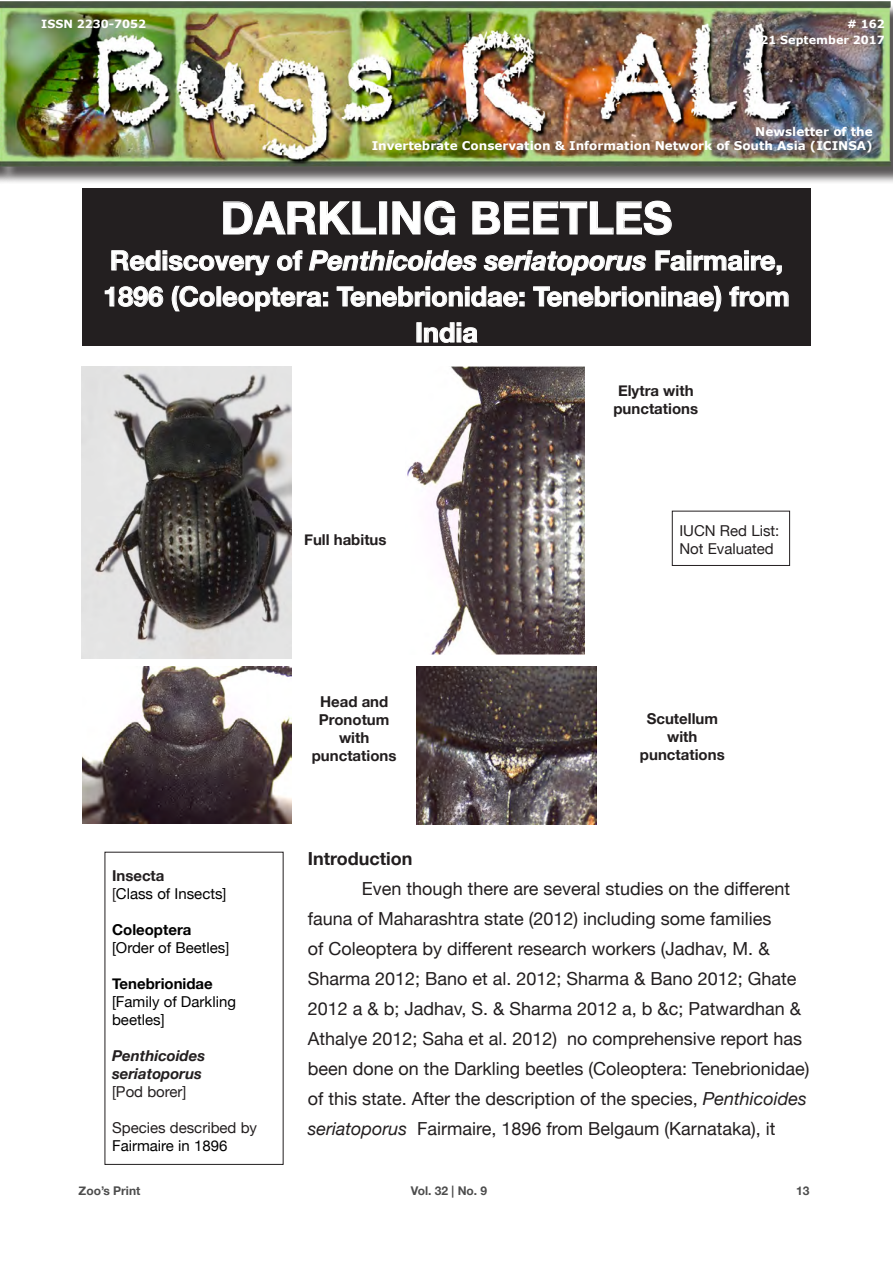
<style>
.page{position:relative;width:893px;height:1263px;background:#fff}
.page>*{position:absolute;margin:0;border:0;box-sizing:border-box;transform-origin:0 0}
.t1{font:700 45px "Helvetica Neue";color:#fff}
.t2{font:700 27px/36px "Helvetica Neue";color:#fff;text-align:center}
.t3{font:18px/30px "Helvetica Neue";color:#221e1f}
.t4{font:700 18px "Helvetica Neue";color:#221e1f}
.t5{font:700 15px/18px "Helvetica Neue";color:#221e1f;text-align:center}
.t6{font:15px/18px "Helvetica Neue";color:#231f20}
.t7{font:15px/18px "Helvetica Neue";color:#000}
.t8{font:italic 700 15px/18px "Helvetica Neue";color:#231f20}
.t9{font:700 15px "Helvetica Neue";color:#000}
.t10{font:700 15px "Helvetica Neue";color:#231f20}
.t11{font:700 12px "Verdana";color:#fff}
.t12{font:700 12px "Helvetica Neue";color:#4d4d4d}
.t13{font:700 11.25px "Verdana";color:#fff}
.s1{font-style:italic}
.s2{color:#231f20}
.s3{color:#000}
</style>
<div class="page">
<div style="left:1px;top:4px;width:892px;height:181px;background:#231f20;opacity:.75"></div>
<img style="left:0;top:1px;width:891px;height:168px">
<div style="left:82px;top:188px;width:729px;height:158px;background:#231f20"></div>
<svg style="left:223px;top:201px;width:153px;height:34px"></svg>
<div style="left:380px;top:202px;width:7px;height:32px;border:1px solid #fff"></div>
<svg style="left:392px;top:200px;width:63px;height:35px"></svg>
<svg style="left:472px;top:200px;width:200px;height:35px"></svg>
<svg style="left:111px;top:250px;width:159px;height:26px"></svg>
<svg style="left:277px;top:250px;width:26px;height:21px"></svg>
<svg style="left:309px;top:250px;width:168px;height:21px"></svg>
<svg style="left:484px;top:250px;width:162px;height:26px"></svg>
<svg style="left:655px;top:250px;width:127px;height:25px"></svg>
<svg style="left:105px;top:286px;width:58px;height:21px"></svg>
<svg style="left:171px;top:286px;width:44px;height:26px"></svg>
<div style="left:217px;top:287px;width:4px;height:19px;border:1px solid #fff"></div>
<svg style="left:222px;top:287px;width:106px;height:25px"></svg>
<svg style="left:336px;top:286px;width:188px;height:21px"></svg>
<svg style="left:533px;top:286px;width:189px;height:26px"></svg>
<svg style="left:729px;top:286px;width:60px;height:21px"></svg>
<svg style="left:424px;top:322px;width:54px;height:21px"></svg>
<div style="left:672px;top:511px;width:118px;height:55px;border:1px solid #231f20"></div>
<img style="left:407px;top:367px;width:178px;height:288px">
<img style="left:82px;top:666px;width:209px;height:157px">
<img style="left:417px;top:666px;width:180px;height:158px">
<img style="left:81px;top:367px;width:210px;height:291px">
<p class="t13" style="left:41px;top:16px;width:106px">ISSN 2230-7052</p>
<p class="t13" style="left:847px;top:16px;width:39px"># 162</p>
<p class="t13" style="left:760px;top:32px;width:126px">21 September 2017</p>
<p class="t11" style="left:755px;top:123px;width:119px">Newsletter of the</p>
<p class="t11" style="left:372px;top:137px;width:503px">Invertebrate Conservation &amp; Information Network of South Asia (ICINSA)</p>
<p class="t1" style="left:221px;top:183px;width:453px">DARKLING BEETLES</p>
<p class="t2" style="left:103px;top:243px;width:688px">Rediscovery of <span class="s1">Penthicoides seriatoporus</span> Fairmaire,<br>1896 (Coleoptera: Tenebrionidae: Tenebrioninae) from<br>India</p>
<p class="t5" style="left:304px;top:531px;width:84px">Full habitus</p>
<p class="t5" style="left:613px;top:382px;width:86px">Elytra with punctations</p>
<p class="t6" style="left:679px;top:523px;width:102px">IUCN Red List:</p>
<p class="t6" style="left:679px;top:541px;width:96px">Not Evaluated</p>
<p class="t10" style="left:112px;top:863px;width:54px">Insecta</p>
<p class="t7" style="left:112px;top:885px;width:116px"><span class="s2">[</span>Class of Insects]</p>
<p class="t9" style="left:112px;top:917px;width:81px">Coleoptera</p>
<p class="t7" style="left:112px;top:939px;width:119px">[Order of Beetles]</p>
<p class="t9" style="left:112px;top:971px;width:102px">Tenebrionidae</p>
<p class="t7" style="left:112px;top:993px;width:125px">[Family of Darkling beetles]</p>
<p class="t8" style="left:112px;top:1047px;width:95px">Penthicoides seriatoporus</p>
<p class="t6" style="left:112px;top:1083px;width:76px">[Pod borer]</p>
<p class="t6" style="left:112px;top:1119px;width:147px">Species described by<br><span class="s3">Fairmaire in 1896</span></p>
<p class="t5" style="left:312px;top:693px;width:86px">Head and<br>Pronotum with punctations</p>
<p class="t5" style="left:640px;top:710px;width:86px">Scutellum with punctations</p>
<p class="t4" style="left:308px;top:845px;width:106px">Introduction</p>
<p class="t3" style="left:308px;top:875px;width:503px;text-indent:54px">Even though there are several studies on the different fauna of Maharashtra state (2012) including some families<br>of Coleoptera by different research workers (Jadhav, M. &amp; Sharma 2012; Bano et al. 2012; Sharma &amp; Bano 2012; Ghate 2012 a &amp; b; Jadhav, S. &amp; Sharma 2012 a, b &amp;c; <span class="s2">Patwardhan &amp; Athalye 2012; Saha et al. 2012)</span> no comprehensive report has been done on the Darkling beetles (Coleoptera: Tenebrionidae) of this state. After the description of the species, <span class="s1">Penthicoides seriatoporus</span> Fairmaire, 1896 from Belgaum (Karnataka), it</p>
<p class="t12" style="left:79px;top:1181px;width:63px">Zoo’s Print</p>
<p class="t12" style="left:411px;top:1181px;width:78px">Vol. 32 | No. 9</p>
<p class="t12" style="left:796px;top:1181px;width:15px">13</p>
</div>
